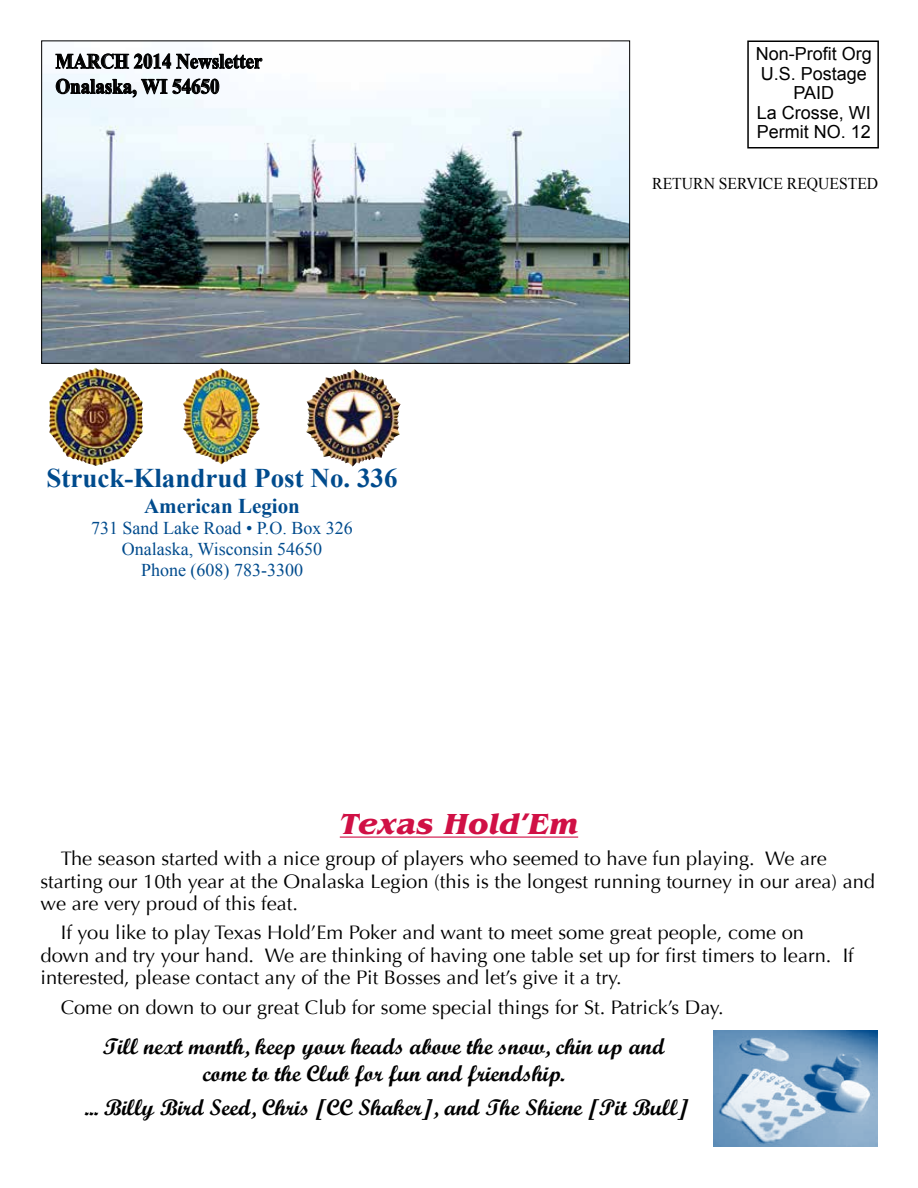
<style>
.page{position:relative;width:918px;height:1188px;background:#fff}
.page>*{position:absolute;margin:0;border:0;box-sizing:border-box;transform-origin:0 0}
.t1{font:italic 700 30px "Benguiat";color:#d01045}
.t2{font:700 27px "Times New Roman";color:#004b8d}
.t3{font:22.5px/27px "Script MT Bold";color:#000;text-align:center}
.t4{font:700 21px/25.2px "Times New Roman";color:#000;scale:.9 1}
.t5{font:700 21px "Times New Roman";color:#004b8d}
.t6{font:19.5px/22.5px "Optima";color:#000}
.t7{font:18px/21px "Times New Roman";color:#004b8d;text-align:center}
.t8{font:18px/19.5px "Arial";color:#000;text-align:center}
.t9{font:16.5px "Times New Roman";color:#000;scale:.95 1}
</style>
<div class="page">
<img style="left:43px;top:53px;width:585px;height:309px">
<img style="left:306px;top:372px;width:95px;height:94px">
<img style="left:49px;top:367px;width:94px;height:99px">
<img style="left:183px;top:368px;width:77px;height:96px">
<div style="left:747px;top:40px;width:132px;height:108px;border:2px solid #000"></div>
<svg style="left:56px;top:54px;width:206px;height:15px"></svg>
<svg style="left:56px;top:79px;width:111px;height:19px"></svg>
<svg style="left:173px;top:79px;width:46px;height:15px"></svg>
<hr style="left:340px;top:837px;width:238px;height:1px;background:#d01045">
<img style="left:713px;top:1030px;width:165px;height:117px">
<p class="t4" style="left:56px;top:48px;width:231px">MARCH 2014 Newsletter<br>Onalaska, WI 54650</p>
<h2 class="t2" style="left:46px;top:459px;width:353px">Struck-Klandrud Post No. 336</h2>
<p class="t5" style="left:144px;top:492px;width:157px">American Legion</p>
<p class="t7" style="left:91px;top:517px;width:263px">731 Sand Lake Road • P.O. Box 326<br>Onalaska, Wisconsin 54650<br>Phone (608) 783-3300</p>
<p class="t8" style="left:756px;top:44px;width:118px">Non-Profit Org<br>U.S. Postage<br>PAID<br>La Crosse, WI<br>Permit NO. 12</p>
<p class="t9" style="left:652px;top:172px;width:239px">RETURN SERVICE REQUESTED</p>
<h1 class="t1" style="left:340px;top:806px;width:240px">Texas Hold’Em</h1>
<p class="t6" style="left:41px;top:848px;width:836px;text-indent:20px">The season started with a nice group of players who seemed to have fun playing. We are starting our 10th year at the Onalaska Legion (this is the longest running tourney in our area) and we are very proud of this feat.</p>
<p class="t6" style="left:41px;top:922px;width:815px;text-indent:20px">If you like to play Texas Hold’Em Poker and want to meet some great people, come on down and try your hand. We are thinking of having one table set up for first timers to learn. If interested, please contact any of the Pit Bosses and let’s give it a try.</p>
<p class="t6" style="left:61px;top:996px;width:665px">Come on down to our great Club for some special things for St. Patrick’s Day.</p>
<p class="t3" style="left:103px;top:1033px;width:563px">Till next month, keep your heads above the snow, chin up and come to the Club for fun and friendship.</p>
<p class="t3" style="left:85px;top:1094px;width:606px">... Billy Bird Seed, Chris [CC Shaker], and The Shiene [Pit Bull]</p>
</div>
